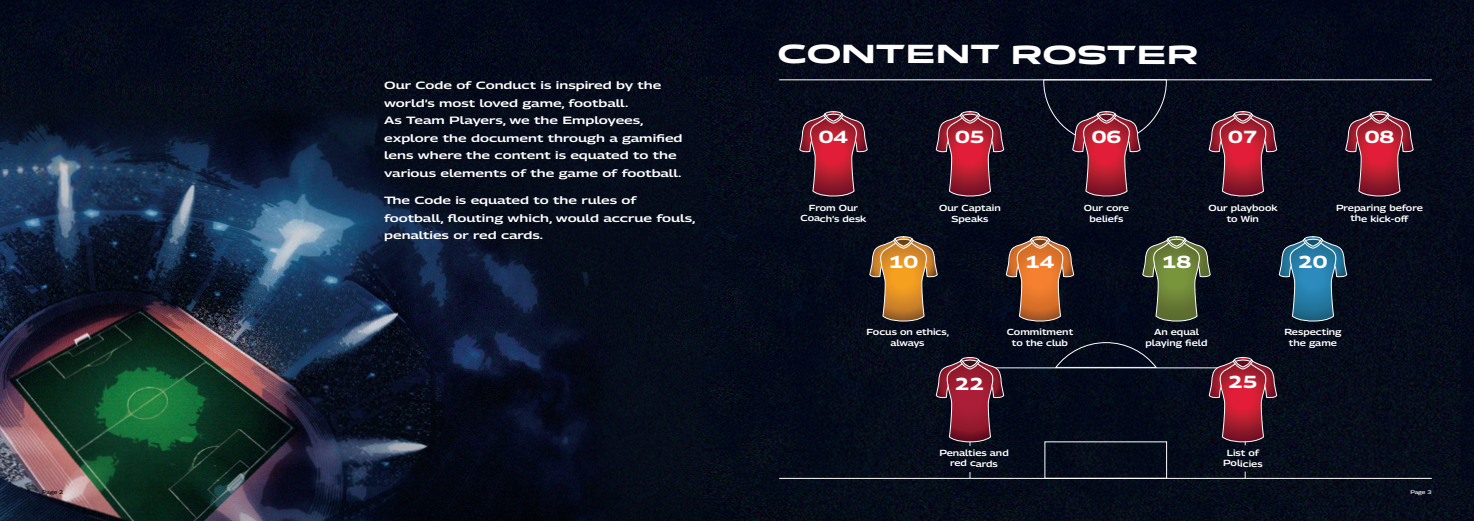
<style>
.page{position:relative;width:1474px;height:521px;background:#fff}
.page>*{position:absolute;margin:0;border:0;box-sizing:border-box;transform-origin:0 0}
.t1{font:700 28px "Quantum Rise";letter-spacing:-.005em;color:#fff}
.t2{font:700 17.5px "Georama Expanded";letter-spacing:-.005em;color:#fff}
.t3{font:600 10.5px/17.5px "Georama Expanded";color:#fff;scale:1.17 1}
.t4{font:600 8.75px/10.5px "Georama Expanded";letter-spacing:-.005em;color:#fff;text-align:center}
.t5{font:500 5.25px "Georama Expanded";color:#000}
.t6{font:500 5.25px "Georama Expanded";color:#fff}
</style>
<div class="page">
<img style="left:0;top:0;width:1473px;height:521px">
<hr style="left:779px;top:79px;width:652px;height:1px;background:#fff">
<hr style="left:779px;top:478px;width:652px;height:1px;background:#fff">
<svg style="left:798px;top:71px;width:615px;height:435px;background:#211823"></svg>
<p class="t3" style="left:384px;top:76px;width:257px">Our Code of Conduct is inspired by the world’s most loved game, football.<br>As Team Players, we the Employees, explore the document through a gamified lens where the content is equated to the various elements of the game of football.</p>
<p class="t3" style="left:384px;top:191px;width:267px">The Code is equated to the rules of football, flouting which, would accrue fouls, penalties or red cards.</p>
<h1 class="t1" style="left:777px;top:37px;width:422px">CONTENT ROSTER</h1>
<h2 class="t2" style="left:818px;top:124px;width:31px">04</h2>
<h2 class="t2" style="left:955px;top:124px;width:31px">05</h2>
<h2 class="t2" style="left:1091px;top:124px;width:31px">06</h2>
<h2 class="t2" style="left:1228px;top:124px;width:31px">07</h2>
<h2 class="t2" style="left:1364px;top:124px;width:31px">08</h2>
<p class="t4" style="left:800px;top:202px;width:67px">From Our<br>Coach’s desk</p>
<p class="t4" style="left:939px;top:202px;width:63px">Our Captain<br>Speaks</p>
<p class="t4" style="left:1083px;top:202px;width:47px">Our core beliefs</p>
<p class="t4" style="left:1208px;top:202px;width:71px">Our playbook to Win</p>
<p class="t4" style="left:1335px;top:202px;width:88px">Preparing before the kick-off</p>
<h2 class="t2" style="left:888px;top:249px;width:31px">10</h2>
<h2 class="t2" style="left:1025px;top:249px;width:31px">14</h2>
<h2 class="t2" style="left:1161px;top:249px;width:31px">18</h2>
<h2 class="t2" style="left:1298px;top:249px;width:31px">20</h2>
<p class="t4" style="left:866px;top:327px;width:84px">Focus on ethics, always</p>
<p class="t4" style="left:1006px;top:327px;width:68px">Commitment to the club</p>
<p class="t4" style="left:1145px;top:327px;width:63px">An equal playing field</p>
<p class="t4" style="left:1284px;top:327px;width:59px">Respecting the game</p>
<h2 class="t2" style="left:954px;top:371px;width:31px">22</h2>
<h2 class="t2" style="left:1228px;top:369px;width:31px">25</h2>
<p class="t4" style="left:939px;top:447px;width:71px">Penalties and red cards</p>
<p class="t4" style="left:1223px;top:447px;width:41px">List of<br>Policies</p>
<p class="t5" style="left:42px;top:489px;width:23px">Page 2</p>
<p class="t6" style="left:1410px;top:489px;width:23px">Page 3</p>
</div>
